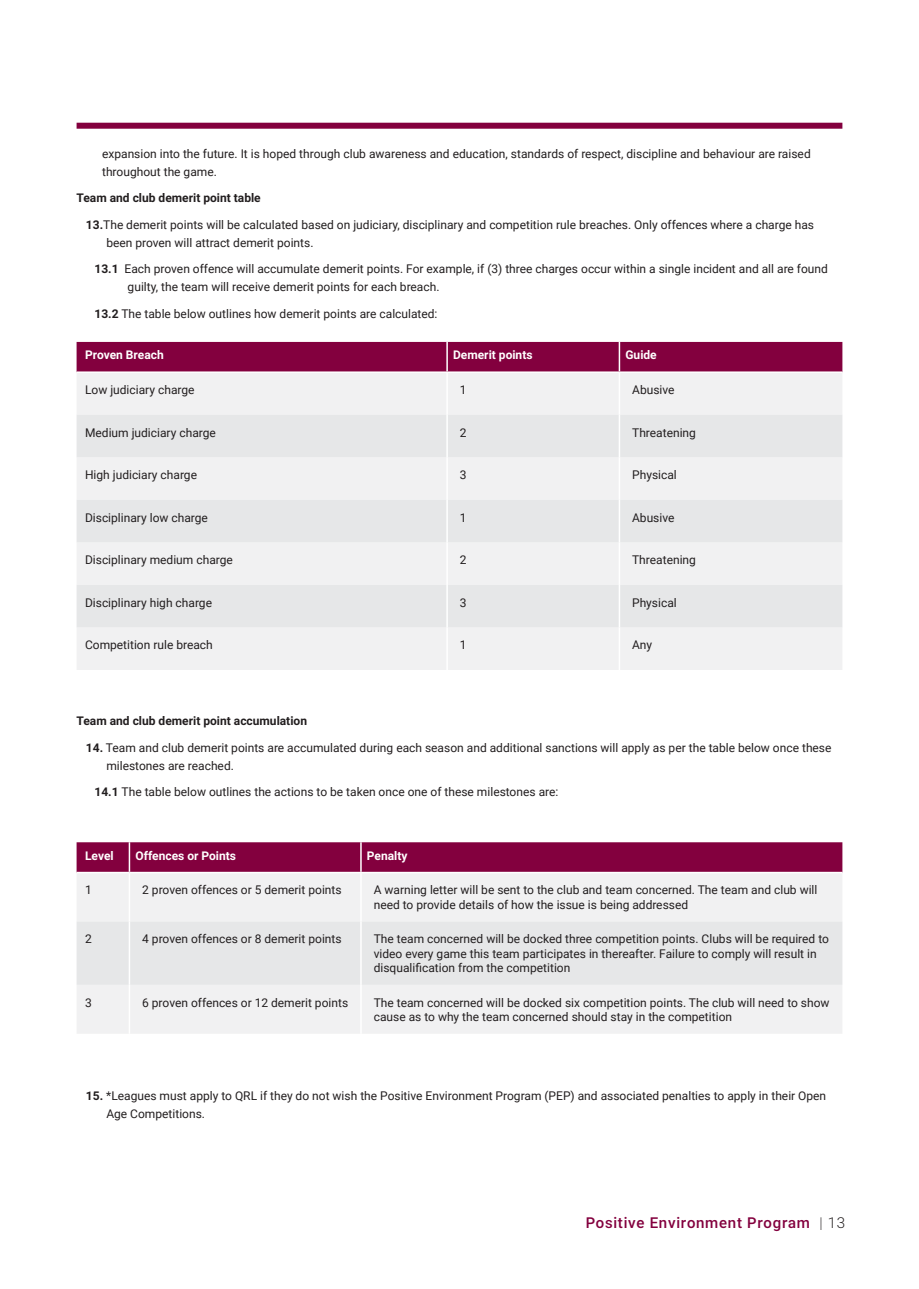
<style>
.page{position:relative;width:919px;height:1289px;background:#fff}
.page>*{position:absolute;margin:0;border:0;box-sizing:border-box;transform-origin:0 0}
.t1{font:12px/18px "Roboto";color:#221e1f}
.t2{font:700 12px "Roboto";color:#221e1f}
.t3{font:700 12px "Roboto";color:#fff}
.t4{font:500 7.35px "RL2";letter-spacing:.1em;color:#83003e}
.t5{font:300 7.35px "RL2";color:#221e1f}
.s1{font-weight:700}
</style>
<div class="page">
<div style="left:77px;top:342px;width:765px;height:29px;background:#83003e"></div>
<div style="left:77px;top:373px;width:765px;height:297px;background:#f1f1f2"></div>
<svg style="left:77px;top:415px;width:765px;height:212px;fill:#e6e7e8"></svg>
<hr style="left:446px;top:373px;width:2px;height:42px;background:#fff">
<hr style="left:446px;top:415px;width:2px;height:42px;background:#fff">
<hr style="left:446px;top:457px;width:2px;height:43px;background:#fff">
<hr style="left:446px;top:500px;width:2px;height:42px;background:#fff">
<hr style="left:446px;top:542px;width:2px;height:43px;background:#fff">
<hr style="left:446px;top:585px;width:2px;height:42px;background:#fff">
<hr style="left:446px;top:627px;width:2px;height:43px;background:#fff">
<hr style="left:618px;top:373px;width:2px;height:42px;background:#fff">
<hr style="left:618px;top:415px;width:2px;height:42px;background:#fff">
<hr style="left:618px;top:457px;width:2px;height:43px;background:#fff">
<hr style="left:618px;top:500px;width:2px;height:42px;background:#fff">
<hr style="left:618px;top:542px;width:2px;height:43px;background:#fff">
<hr style="left:618px;top:585px;width:2px;height:42px;background:#fff">
<hr style="left:618px;top:627px;width:2px;height:43px;background:#fff">
<hr style="left:446px;top:342px;width:2px;height:29px;background:#fff">
<hr style="left:618px;top:342px;width:2px;height:29px;background:#fff">
<div style="left:77px;top:874px;width:765px;height:159px;background:#f1f1f2"></div>
<div style="left:77px;top:921px;width:765px;height:63px;background:#e6e7e8"></div>
<hr style="left:129px;top:873px;width:1px;height:48px;background:#fff">
<hr style="left:129px;top:921px;width:1px;height:63px;background:#fff">
<hr style="left:129px;top:984px;width:1px;height:49px;background:#fff">
<hr style="left:360px;top:873px;width:1px;height:48px;background:#fff">
<hr style="left:360px;top:921px;width:1px;height:63px;background:#fff">
<hr style="left:360px;top:984px;width:1px;height:49px;background:#fff">
<div style="left:77px;top:842px;width:765px;height:29px;background:#83003e"></div>
<div style="left:77px;top:123px;width:765px;height:6px;background:#83003e"></div>
<p class="t1" style="left:102px;top:145px;width:710px">expansion into the future. It is hoped through club awareness and education, standards of respect, discipline and behaviour are raised throughout the game.</p>
<p class="t2" style="left:77px;top:193px;width:186px">Team and club demerit point table</p>
<p class="t1" style="left:106px;top:216px;width:709px;text-indent:-20px"><span class="s1">13.</span>The demerit points will be calculated based on judiciary, disciplinary and competition rule breaches. Only offences where a charge has been proven will attract demerit points.</p>
<p class="t1" style="left:128px;top:261px;width:701px;text-indent:-33px"><span class="s1">13.1</span> Each proven offence will accumulate demerit points. For example, if (3) three charges occur within a single incident and all are found guilty, the team will receive demerit points for each breach.</p>
<p class="t1" style="left:94px;top:305px;width:344px"><span class="s1">13.2</span> The table below outlines how demerit points are calculated:</p>
<p class="t3" style="left:85px;top:350px;width:80px">Proven Breach</p>
<p class="t3" style="left:453px;top:350px;width:81px">Demerit points</p>
<p class="t3" style="left:625px;top:350px;width:33px">Guide</p>
<p class="t1" style="left:85px;top:381px;width:111px">Low judiciary charge</p>
<p class="t1" style="left:460px;top:381px;width:8px">1</p>
<p class="t1" style="left:632px;top:381px;width:44px">Abusive</p>
<p class="t1" style="left:85px;top:424px;width:132px">Medium judiciary charge</p>
<p class="t1" style="left:460px;top:424px;width:8px">2</p>
<p class="t1" style="left:632px;top:424px;width:65px">Threatening</p>
<p class="t1" style="left:85px;top:466px;width:113px">High judiciary charge</p>
<p class="t1" style="left:460px;top:466px;width:8px">3</p>
<p class="t1" style="left:632px;top:466px;width:46px">Physical</p>
<p class="t1" style="left:85px;top:509px;width:124px">Disciplinary low charge</p>
<p class="t1" style="left:460px;top:509px;width:8px">1</p>
<p class="t1" style="left:632px;top:509px;width:44px">Abusive</p>
<p class="t1" style="left:85px;top:551px;width:149px">Disciplinary medium charge</p>
<p class="t1" style="left:460px;top:551px;width:8px">2</p>
<p class="t1" style="left:632px;top:551px;width:65px">Threatening</p>
<p class="t1" style="left:85px;top:594px;width:128px">Disciplinary high charge</p>
<p class="t1" style="left:460px;top:594px;width:8px">3</p>
<p class="t1" style="left:632px;top:594px;width:46px">Physical</p>
<p class="t1" style="left:85px;top:636px;width:129px">Competition rule breach</p>
<p class="t1" style="left:460px;top:636px;width:8px">1</p>
<p class="t1" style="left:632px;top:636px;width:22px">Any</p>
<p class="t2" style="left:77px;top:715px;width:232px">Team and club demerit point accumulation</p>
<p class="t1" style="left:106px;top:739px;width:726px;text-indent:-20px"><span class="s1">14.</span> Team and club demerit points are accumulated during each season and additional sanctions will apply as per the table below once these milestones are reached.</p>
<p class="t1" style="left:94px;top:783px;width:465px"><span class="s1">14.1</span> The table below outlines the actions to be taken once one of these milestones are:</p>
<p class="t3" style="left:85px;top:850px;width:30px">Level</p>
<p class="t3" style="left:135px;top:850px;width:102px">Offences or Points</p>
<p class="t3" style="left:367px;top:850px;width:42px">Penalty</p>
<p class="t1" style="left:85px;top:881px;width:8px">1</p>
<p class="t1" style="left:142px;top:881px;width:201px">2 proven offences or 5 demerit points</p>
<p class="t1" style="left:373px;top:883px;width:445px;line-height:14.4px">A warning letter will be sent to the club and team concerned. The team and club will need to provide details of how the issue is being addressed</p>
<p class="t1" style="left:85px;top:930px;width:8px">2</p>
<p class="t1" style="left:142px;top:930px;width:201px">4 proven offences or 8 demerit points</p>
<p class="t1" style="left:373px;top:932px;width:456px;line-height:14.4px">The team concerned will be docked three competition points. Clubs will be required to video every game this team participates in thereafter. Failure to comply will result in disquali昀椀cation from the competition</p>
<p class="t1" style="left:85px;top:994px;width:8px">3</p>
<p class="t1" style="left:142px;top:994px;width:207px">6 proven offences or 12 demerit points</p>
<p class="t1" style="left:373px;top:995px;width:457px;line-height:14.4px">The team concerned will be docked six competition points. The club will need to show cause as to why the team concerned should stay in the competition</p>
<p class="t1" style="left:106px;top:1087px;width:721px;text-indent:-20px"><span class="s1">15.</span> *Leagues must apply to QRL if they do not wish the Positive Environment Program (PEP) and associated penalties to apply in their Open<br>Age Competitions.</p>
<p class="t4" style="left:585px;top:1221px;width:226px">Positive Environment Program</p>
<p class="t5" style="left:819px;top:1221px;width:27px">| 13</p>
</div>
